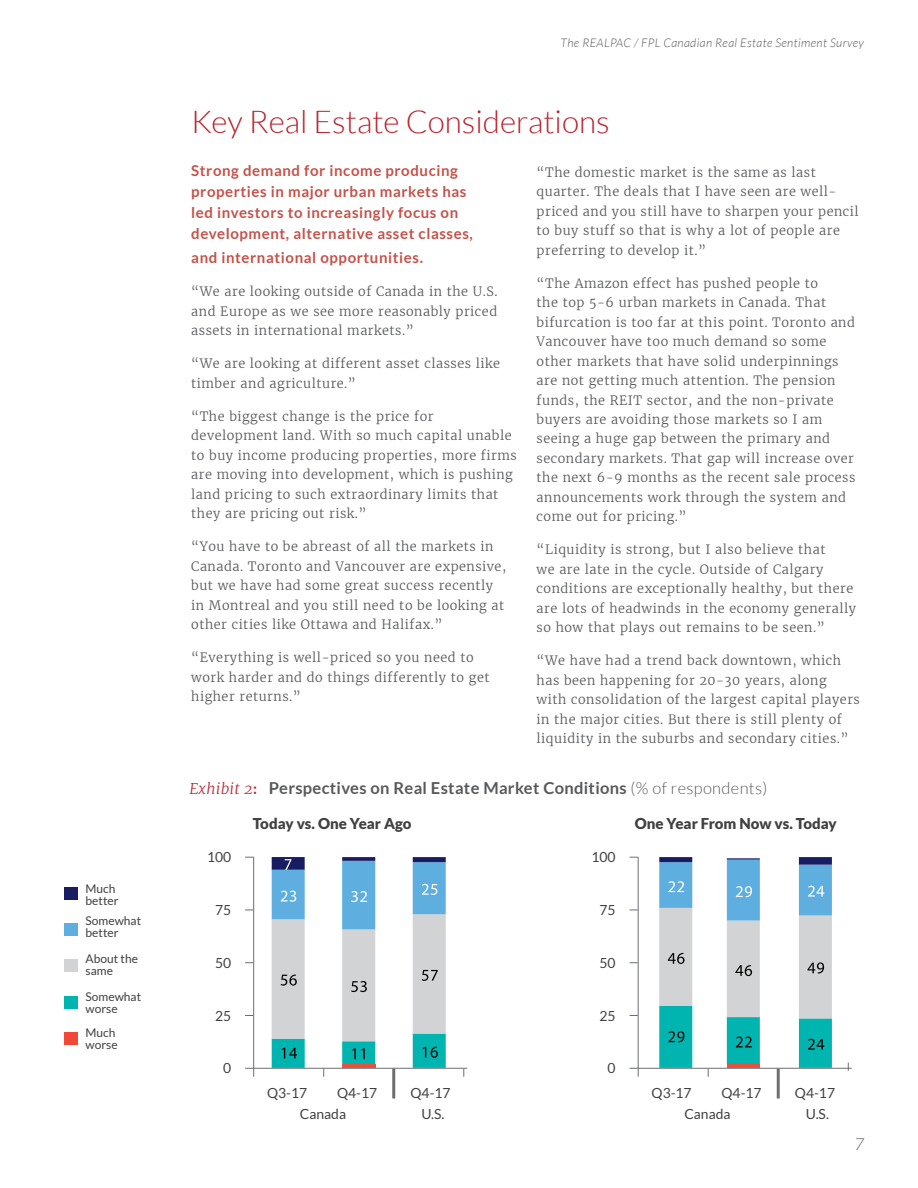
<style>
.page{position:relative;width:918px;height:1188px;background:#fff}
.page>*{position:absolute;margin:0;border:0;box-sizing:border-box;transform-origin:0 0}
.t1{font:300 31.5px "Lato";color:#b8232f}
.t2{font:700 16.5px "Lato";letter-spacing:.02em;color:#58595b}
.t3{font:italic 300 16.5px "Lato";color:#58595b}
.t4{font:700 15px/21px "Lato";letter-spacing:.04em;color:#c4524a}
.t5{font:900 15px "Lato";color:#414042}
.t6{font:13.95px "Lato";color:#414042}
.t7{font:300 12.75px/19.5px "Merriweather";letter-spacing:.04em;color:#58595b}
.t8{font:12px/12px "Lato";color:#414042}
.t9{font:italic 300 12px "Lato";letter-spacing:.03em;color:#58595b}
.s1{font-family:"Merriweather";font-weight:300;font-style:italic;font-size:15px;color:#b8232f}
.s2{font-size:15px;color:#b8232f}
.s3{font-weight:300}
</style>
<div class="page">
<hr style="left:253px;top:857px;width:1px;height:220px;background:#6d6e71">
<hr style="left:638px;top:857px;width:1px;height:220px;background:#6d6e71">
<hr style="left:392px;top:1069px;width:3px;height:30px;background:#6d6e71">
<hr style="left:777px;top:1069px;width:3px;height:30px;background:#6d6e71">
<hr style="left:245px;top:1068px;width:222px;height:1px;background:#6d6e71">
<hr style="left:630px;top:1068px;width:222px;height:1px;background:#6d6e71">
<div style="left:64px;top:923px;width:14px;height:13px;background:#5eaee0"></div>
<div style="left:64px;top:887px;width:14px;height:13px;background:#181d63"></div>
<div style="left:64px;top:959px;width:14px;height:13px;background:#d1d3d4"></div>
<div style="left:64px;top:996px;width:14px;height:13px;background:#00b5af"></div>
<div style="left:64px;top:1032px;width:14px;height:13px;background:#f04937"></div>
<svg style="left:659px;top:857px;width:173px;height:220px"></svg>
<svg style="left:272px;top:857px;width:174px;height:220px"></svg>
<p class="t8" style="left:86px;top:883px;width:35px">Much better</p>
<p class="t8" style="left:86px;top:915px;width:57px">Somewhat better</p>
<p class="t8" style="left:86px;top:952px;width:54px">About the same</p>
<p class="t8" style="left:86px;top:990px;width:57px">Somewhat worse</p>
<p class="t8" style="left:86px;top:1027px;width:34px">Much worse</p>
<p class="t9" style="left:561px;top:37px;width:305px">The REALPAC / FPL Canadian Real Estate Sentiment Survey</p>
<h1 class="t1" style="left:191px;top:105px;width:420px">Key Real Estate Considerations</h1>
<p class="t4" style="left:191px;top:160px;width:283px">Strong demand for income producing properties in major urban markets has led investors to increasingly focus on development, alternative asset classes,</p>
<p class="t4" style="left:191px;top:247px;width:233px">and international opportunities.</p>
<p class="t7" style="left:191px;top:282px;width:308px;text-align:justify">“We are looking outside of Canada in the U.S. and Europe as we see more reasonably priced assets in international markets.”</p>
<p class="t7" style="left:191px;top:354px;width:310px">“We are looking at different asset classes like timber and agriculture.”</p>
<p class="t7" style="left:191px;top:406px;width:327px">“The biggest change is the price for development land. With so much capital unable to buy income producing properties, more firms are moving into development, which is pushing land pricing to such extraordinary limits that they are pricing out risk.”</p>
<p class="t7" style="left:191px;top:537px;width:317px">“You have to be abreast of all the markets in Canada. Toronto and Vancouver are expensive, but we have had some great success recently in Montreal and you still need to be looking at other cities like Ottawa and Halifax.”</p>
<p class="t7" style="left:191px;top:648px;width:300px">“Everything is well-priced so you need to work harder and do things differently to get higher returns.”</p>
<p class="t7" style="left:537px;top:162px;width:324px">“The domestic market is the same as last quarter. The deals that I have seen are well&shy;priced and you still have to sharpen your pencil to buy stuff so that is why a lot of people are preferring to develop it.”</p>
<p class="t7" style="left:537px;top:273px;width:320px">“The Amazon effect has pushed people to<br>the top 5-6 urban markets in Canada. That bifurcation is too far at this point. Toronto and Vancouver have too much demand so some other markets that have solid underpinnings are not getting much attention. The pension funds, the REIT sector, and the non-private buyers are avoiding those markets so I am seeing a huge gap between the primary and secondary markets. That gap will increase over the next 6-9 months as the recent sale process announcements work through the system and come out for pricing.”</p>
<p class="t7" style="left:537px;top:540px;width:321px">“Liquidity is strong, but I also believe that<br>we are late in the cycle. Outside of Calgary conditions are exceptionally healthy, but there are lots of headwinds in the economy generally so how that plays out remains to be seen.”</p>
<p class="t7" style="left:537px;top:651px;width:325px">“We have had a trend back downtown, which has been happening for 20-30 years, along<br>with consolidation of the largest capital players in the major cities. But there is still plenty of liquidity in the suburbs and secondary cities.”</p>
<p class="t2" style="left:189px;top:779px;width:580px"><span class="s1">Exhibit 2</span><span class="s2">:</span> Perspectives on Real Estate Market Conditions <span class="s3">(% of respondents)</span></p>
<p class="t5" style="left:253px;top:815px;width:160px">Today vs. One Year Ago</p>
<p class="t5" style="left:635px;top:814px;width:204px">One Year From Now vs. Today</p>
<p class="t6" style="left:207px;top:849px;width:26px">100</p>
<p class="t6" style="left:592px;top:849px;width:26px">100</p>
<p class="t6" style="left:215px;top:902px;width:18px">75</p>
<p class="t6" style="left:600px;top:902px;width:18px">75</p>
<p class="t6" style="left:215px;top:955px;width:18px">50</p>
<p class="t6" style="left:600px;top:955px;width:18px">50</p>
<p class="t6" style="left:215px;top:1008px;width:18px">25</p>
<p class="t6" style="left:600px;top:1008px;width:18px">25</p>
<p class="t6" style="left:223px;top:1061px;width:10px">0</p>
<p class="t6" style="left:608px;top:1061px;width:10px">0</p>
<p class="t6" style="left:267px;top:1085px;width:42px">Q3-17</p>
<p class="t6" style="left:337px;top:1085px;width:42px">Q4-17</p>
<p class="t6" style="left:411px;top:1085px;width:42px">Q4-17</p>
<p class="t6" style="left:652px;top:1085px;width:42px">Q3-17</p>
<p class="t6" style="left:722px;top:1085px;width:42px">Q4-17</p>
<p class="t6" style="left:795px;top:1085px;width:42px">Q4-17</p>
<p class="t6" style="left:300px;top:1106px;width:48px">Canada</p>
<p class="t6" style="left:684px;top:1106px;width:48px">Canada</p>
<p class="t6" style="left:421px;top:1106px;width:25px">U.S.</p>
<p class="t6" style="left:806px;top:1106px;width:25px">U.S.</p>
<p class="t3" style="left:854px;top:1135px;width:11px">7</p>
</div>
